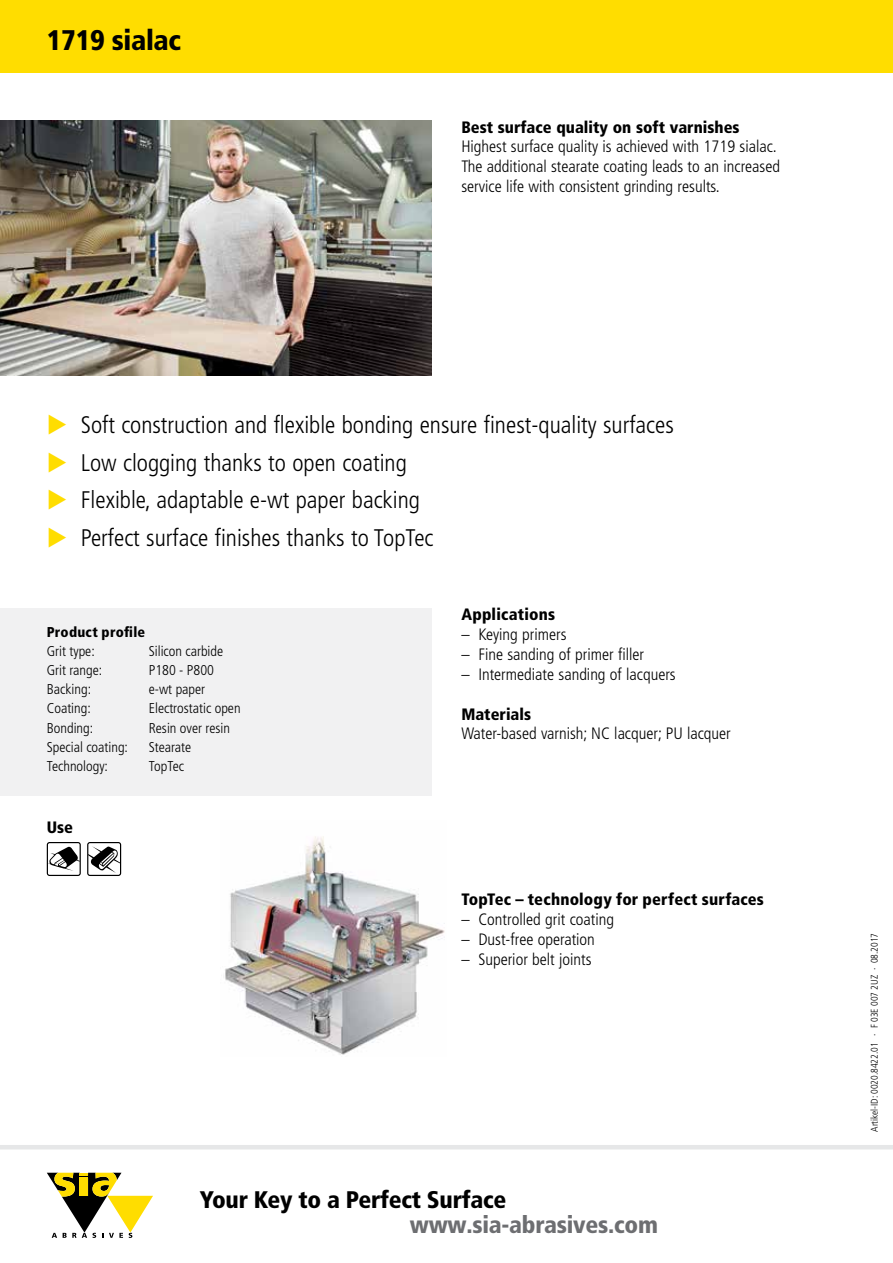
<style>
.page{position:relative;width:893px;height:1263px;background:#fff}
.page>*{position:absolute;margin:0;border:0;box-sizing:border-box;transform-origin:0 0}
.t1{font:900 condensed 28.35px "Frutiger LT Pro";letter-spacing:-.01em;color:#000}
.t2{font:300 condensed 24px "Frutiger LT Pro";color:#000}
.t3{font:900 condensed 24px "Frutiger LT Pro";letter-spacing:-.01em;color:#000}
.t4{font:900 condensed 24px "Frutiger LT Pro";letter-spacing:-.01em;color:#6d6e71}
.t5{font:300 condensed 16.5px/19.8px "Frutiger LT Pro";color:#000}
.t6{font:900 condensed 16.5px "Frutiger LT Pro";color:#000}
.t7{font:300 condensed 14.25px "Frutiger LT Pro";color:#000}
.t8{font:900 condensed 14.25px "Frutiger LT Pro";letter-spacing:.015em;color:#000}
.t9{font:300 condensed 9.75px "Frutiger LT Pro";color:#000}
.s1{color:#fd0}
</style>
<div class="page">
<div style="left:0;top:0;width:893px;height:72px;background:#fd0"></div>
<img style="left:0;top:120px;width:432px;height:255px">
<svg style="left:47px;top:1173px;width:106px;height:65px"></svg>
<div style="left:0;top:608px;width:432px;height:187px;background:#f1f1f2"></div>
<svg style="left:47px;top:842px;width:34px;height:34px"></svg>
<svg style="left:87px;top:842px;width:34px;height:34px"></svg>
<hr style="left:0;top:1145px;width:893px;height:4px;background:#e6e7e8">
<img style="left:225px;top:836px;width:220px;height:219px">
<h1 class="t1" style="left:47px;top:23px;width:136px">1719 sialac</h1>
<p class="t6" style="left:461px;top:117px;width:280px">Best surface quality on soft varnishes</p>
<p class="t5" style="left:461px;top:137px;width:320px">Highest surface quality is achieved with 1719 sialac.<br>The additional stearate coating leads to an increased service life with consistent grinding results.</p>
<h2 class="t2" style="left:47px;top:411px;width:628px"><span class="s1">◆</span> Soft construction and flexible bonding ensure finest-quality surfaces</h2>
<h2 class="t2" style="left:47px;top:449px;width:362px"><span class="s1">◆</span> Low clogging thanks to open coating</h2>
<h2 class="t2" style="left:47px;top:486px;width:375px"><span class="s1">◆</span> Flexible, adaptable e-wt paper backing</h2>
<h2 class="t2" style="left:47px;top:523px;width:388px"><span class="s1">◆</span> Perfect surface finishes thanks to TopTec</h2>
<p class="t8" style="left:47px;top:623px;width:100px">Product profile</p>
<p class="t7" style="left:47px;top:643px;width:50px">Grit type:</p>
<p class="t7" style="left:149px;top:643px;width:76px">Silicon carbide</p>
<p class="t7" style="left:47px;top:662px;width:57px">Grit range:</p>
<p class="t7" style="left:149px;top:662px;width:67px">P180 - P800</p>
<p class="t7" style="left:47px;top:681px;width:46px">Backing:</p>
<p class="t7" style="left:149px;top:681px;width:58px">e-wt paper</p>
<p class="t7" style="left:47px;top:700px;width:46px">Coating:</p>
<p class="t7" style="left:149px;top:700px;width:93px">Electrostatic open</p>
<p class="t7" style="left:47px;top:719px;width:48px">Bonding:</p>
<p class="t7" style="left:149px;top:719px;width:83px">Resin over resin</p>
<p class="t7" style="left:47px;top:739px;width:83px">Special coating:</p>
<p class="t7" style="left:149px;top:739px;width:44px">Stearate</p>
<p class="t7" style="left:47px;top:758px;width:63px">Technology:</p>
<p class="t7" style="left:149px;top:758px;width:37px">TopTec</p>
<p class="t6" style="left:47px;top:817px;width:28px">Use</p>
<p class="t6" style="left:461px;top:605px;width:95px">Applications</p>
<p class="t5" style="left:461px;top:625px;width:107px">– Keying primers</p>
<p class="t5" style="left:461px;top:645px;width:184px">– Fine sanding of primer filler</p>
<p class="t5" style="left:461px;top:664px;width:216px">– Intermediate sanding of lacquers</p>
<p class="t6" style="left:461px;top:704px;width:71px">Materials</p>
<p class="t5" style="left:461px;top:724px;width:271px">Water-based varnish; NC lacquer; PU lacquer</p>
<p class="t6" style="left:461px;top:890px;width:304px">TopTec – technology for perfect surfaces</p>
<p class="t5" style="left:461px;top:910px;width:154px">– Controlled grit coating</p>
<p class="t5" style="left:461px;top:929px;width:135px">– Dust-free operation</p>
<p class="t5" style="left:461px;top:949px;width:132px">– Superior belt joints</p>
<h2 class="t3" style="left:200px;top:1186px;width:308px">Your Key to a Perfect Surface</h2>
<h2 class="t4" style="left:410px;top:1210px;width:250px">www.sia-abrasives.com</h2>
<p class="t9" style="left:869px;top:1132px;width:200px;rotate:-90deg">Artikel-ID: 0020.8422.01 · F 03E 007 2UZ · 08.2017</p>
</div>
